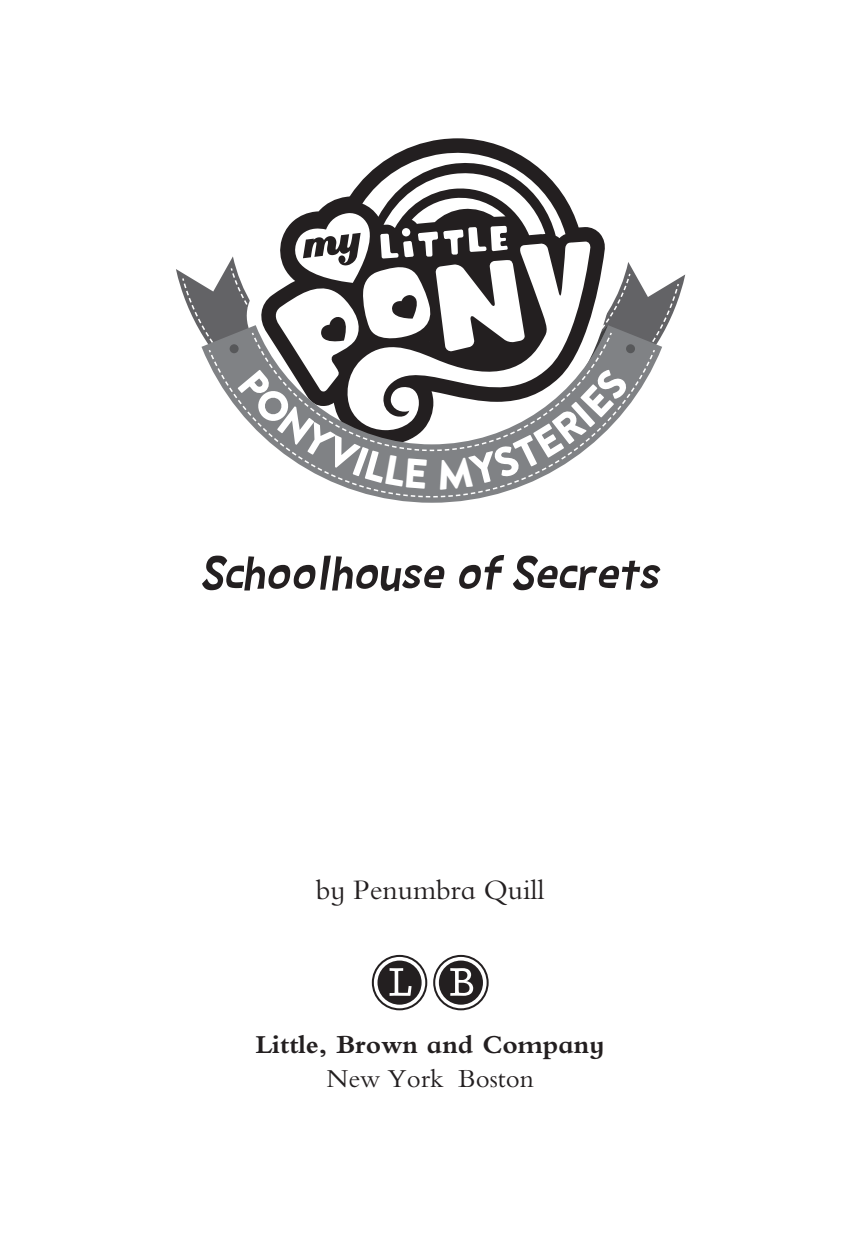
<style>
.page{position:relative;width:851px;height:1236px;background:#fff}
.page>*{position:absolute;margin:0;border:0;box-sizing:border-box;transform-origin:0 0}
.t1{font:italic 51.75px "Barthowheel";color:#231f20}
.t2{font:29.25px "Bembo MT Schlbk";color:#231f20}
.t3{font:700 27px/33.8px "Bembo MT Schlbk";color:#231f20;text-align:center}
.s1{font-weight:400}
</style>
<div class="page">
<svg style="left:372px;top:954px;width:55px;height:56px"></svg>
<svg style="left:374px;top:956px;width:51px;height:52px"></svg>
<div style="left:377px;top:960px;width:44px;height:44px;background:#231f20;border-radius:50%"></div>
<svg style="left:389px;top:968px;width:22px;height:27px"></svg>
<svg style="left:433px;top:954px;width:55px;height:56px"></svg>
<svg style="left:435px;top:956px;width:51px;height:52px"></svg>
<div style="left:439px;top:960px;width:44px;height:44px;background:#231f20;border-radius:50%"></div>
<svg style="left:450px;top:968px;width:23px;height:27px"></svg>
<svg style="left:379px;top:497px;width:105px;height:5px"></svg>
<svg style="left:351px;top:489px;width:162px;height:8px"></svg>
<svg style="left:176px;top:138px;width:509px;height:351px"></svg>
<p class="t1" style="left:202px;top:543px;width:458px">Schoolhouse of Secrets</p>
<p class="t2" style="left:316px;top:872px;width:230px">by Penumbra Quill</p>
<p class="t3" style="left:256px;top:1027px;width:350px">Little, Brown and Company<br><span class="s1">New York Boston</span></p>
</div>
